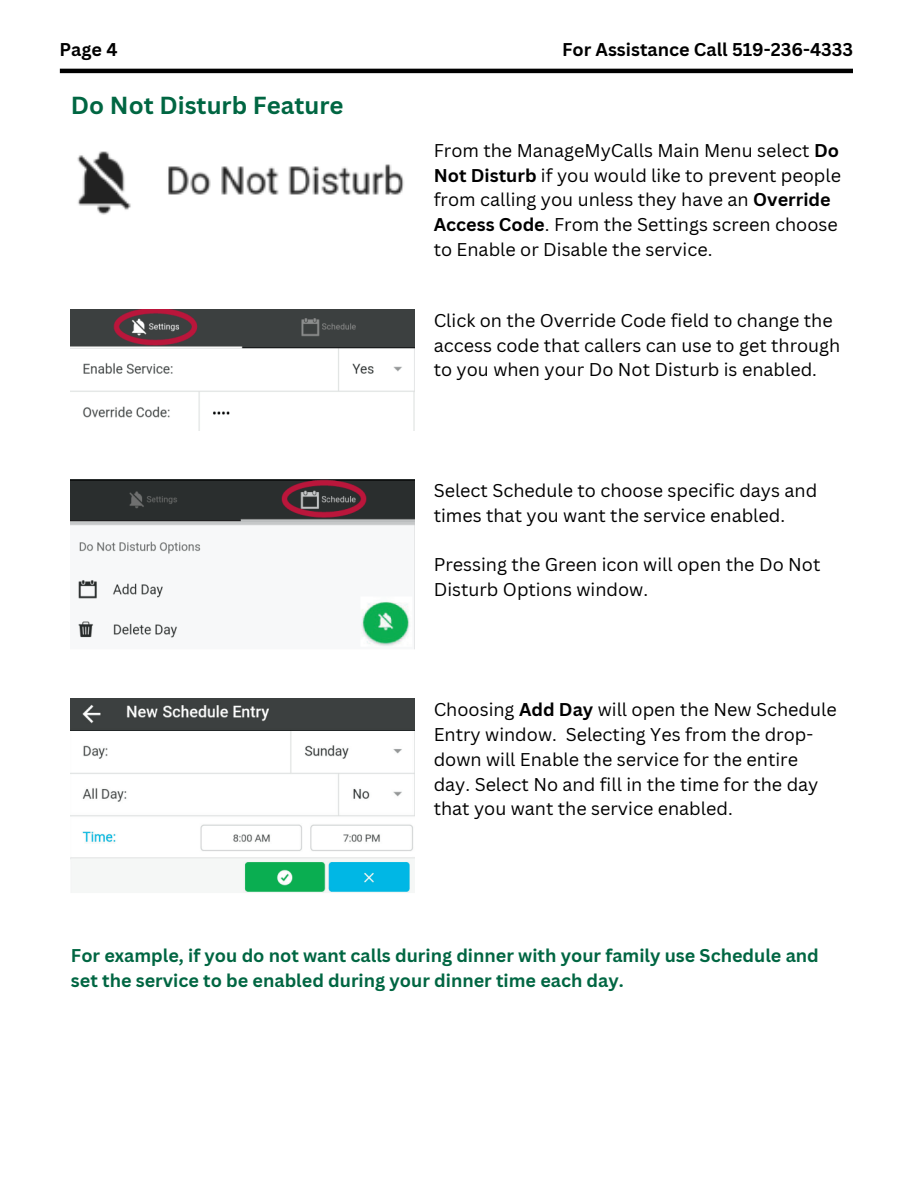
<style>
.page{position:relative;width:918px;height:1188px;background:#fff}
.page>*{position:absolute;margin:0;border:0;box-sizing:border-box;transform-origin:0 0}
.t1{font:700 24px "Canva Sans";color:#006642}
.t2{font:18px/24.8px "Canva Sans";color:#000}
.t3{font:700 18px/24.8px "Canva Sans";color:#006642}
.t4{font:700 18px "Canva Sans";color:#000}
.s1{font-weight:700}
</style>
<div class="page">
<hr style="left:60px;top:69px;width:793px;height:4px;background:#000">
<img style="left:71px;top:480px;width:343px;height:166px">
<img style="left:71px;top:310px;width:343px;height:120px">
<img style="left:77px;top:151px;width:327px;height:64px">
<img style="left:71px;top:699px;width:343px;height:194px">
<p class="t4" style="left:60px;top:37px;width:59px">Page 4</p>
<p class="t4" style="left:562px;top:37px;width:293px">For Assistance Call 519-236-4333</p>
<h1 class="t1" style="left:71px;top:89px;width:274px">Do Not Disturb Feature</h1>
<p class="t2" style="left:434px;top:137px;width:409px">From the ManageMyCalls Main Menu select <span class="s1">Do Not Disturb</span> if you would like to prevent people from calling you unless they have an <span class="s1">Override Access Code</span>. From the Settings screen choose to Enable or Disable the service.</p>
<p class="t2" style="left:434px;top:308px;width:408px">Click on the Override Code field to change the access code that callers can use to get through to you when your Do Not Disturb is enabled.</p>
<p class="t2" style="left:434px;top:478px;width:385px">Select Schedule to choose specific days and times that you want the service enabled.</p>
<p class="t2" style="left:434px;top:552px;width:388px">Pressing the Green icon will open the Do Not<br>Disturb Options window.</p>
<p class="t2" style="left:434px;top:697px;width:405px">Choosing <span class="s1">Add Day</span> will open the New Schedule Entry window. Selecting Yes from the drop&shy;down will Enable the service for the entire day. Select No and fill in the time for the day that you want the service enabled.</p>
<p class="t3" style="left:71px;top:943px;width:749px">For example, if you do not want calls during dinner with your family use Schedule and set the service to be enabled during your dinner time each day.</p>
</div>
